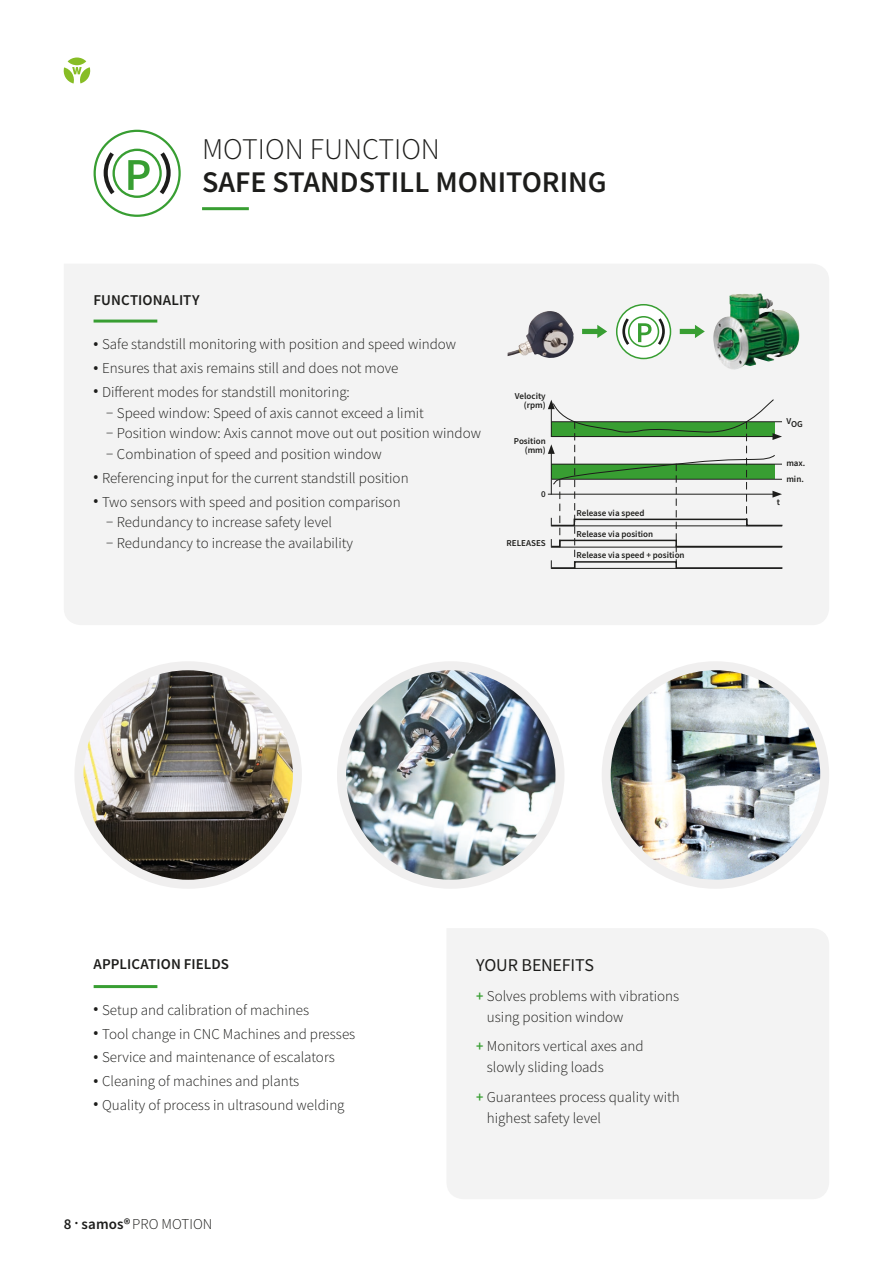
<style>
.page{position:relative;width:893px;height:1263px;background:#fff}
.page>*{position:absolute;margin:0;border:0;box-sizing:border-box;transform-origin:0 0}
.t1{font:600 30px "Source Sans Pro";color:#1d1d1b}
.t2{font:300 30px "Source Sans Pro";color:#1d1d1b}
.t3{font:18px "Source Sans Pro";letter-spacing:-.01em;color:#1d1d1b}
.t4{font:300 15px/20.7px "Source Sans Pro";color:#1d1d1b}
.t5{font:600 15px "Source Sans Pro";letter-spacing:.005em;color:#1d1d1b}
.t6{font:600 9px/9px "Source Sans Pro";color:#1d1d1b;text-align:right}
.s1{font-weight:600}
.s2{font-weight:600;color:#389e32}
</style>
<div class="page">
<div style="left:64px;top:264px;width:765px;height:361px;background:#f3f3f3"></div>
<div style="left:447px;top:928px;width:382px;height:271px;background:#f3f3f3"></div>
<hr style="left:94px;top:320px;width:63px;height:3px;background:#389e32">
<hr style="left:94px;top:985px;width:63px;height:3px;background:#389e32">
<img style="left:79px;top:666px;width:218px;height:218px;border-radius:109px">
<div style="left:74px;top:661px;width:228px;height:228px;border:9px solid #f0efef;border-radius:50%"></div>
<img style="left:606px;top:666px;width:219px;height:218px;border-radius:109px">
<div style="left:602px;top:661px;width:227px;height:228px;border:9px solid #f0efef;border-radius:50%"></div>
<img style="left:341px;top:666px;width:219px;height:218px;border-radius:109px">
<div style="left:337px;top:661px;width:227px;height:228px;border:9px solid #f0efef;border-radius:50%"></div>
<hr style="left:202px;top:207px;width:47px;height:3px;background:#389e32">
<img style="left:713px;top:293px;width:86px;height:78px">
<img style="left:508px;top:311px;width:66px;height:49px">
<svg style="left:95px;top:131px;width:85px;height:85px"></svg>
<div style="left:94px;top:130px;width:87px;height:87px;border:2px solid #389e32;border-radius:50%"></div>
<svg style="left:102px;top:148px;width:17px;height:51px"></svg>
<svg style="left:156px;top:148px;width:17px;height:51px"></svg>
<svg style="left:114px;top:150px;width:47px;height:47px"></svg>
<div style="left:112px;top:149px;width:50px;height:49px;border:2px solid #389e32;border-radius:50%"></div>
<svg style="left:128px;top:160px;width:22px;height:30px"></svg>
<div style="left:617px;top:305px;width:53px;height:53px;background:#fff;border-radius:50%"></div>
<div style="left:616px;top:304px;width:55px;height:55px;border:2px solid #389e32;border-radius:50%"></div>
<svg style="left:621px;top:315px;width:11px;height:33px"></svg>
<div style="left:629px;top:317px;width:29px;height:29px;background:#fff;border-radius:50%"></div>
<div style="left:628px;top:316px;width:31px;height:31px;border:2px solid #389e32;border-radius:50%"></div>
<svg style="left:638px;top:315px;width:28px;height:33px"></svg>
<svg style="left:548px;top:399px;width:236px;height:170px"></svg>
<svg style="left:582px;top:325px;width:25px;height:13px"></svg>
<svg style="left:680px;top:325px;width:25px;height:13px"></svg>
<div style="left:68px;top:58px;width:18px;height:7px;background:#87bd25;border-radius:50%"></div>
<svg style="left:63px;top:67px;width:28px;height:17px"></svg>
<h1 class="t2" style="left:202px;top:131px;width:239px">MOTION FUNCTION</h1>
<h1 class="t1" style="left:202px;top:162px;width:406px">SAFE STANDSTILL MONITORING</h1>
<p class="t5" style="left:94px;top:290px;width:108px">FUNCTIONALITY</p>
<p class="t4" style="left:94px;top:334px;width:364px"><span class="s1">•</span> Safe standstill monitoring with position and speed window</p>
<p class="t4" style="left:94px;top:358px;width:306px"><span class="s1">•</span> Ensures that axis remains still and does not move</p>
<p class="t4" style="left:106px;top:381px;width:376px;text-indent:-13px"><span class="s1">•</span> Different modes for standstill monitoring:<br>− Speed window: Speed of axis cannot exceed a limit<br>− Position window: Axis cannot move out out position window − Combination of speed and position window</p>
<p class="t4" style="left:94px;top:467px;width:317px"><span class="s1">•</span> Referencing input for the current standstill position</p>
<p class="t4" style="left:106px;top:491px;width:296px;text-indent:-13px"><span class="s1">•</span> Two sensors with speed and position comparison − Redundancy to increase safety level<br>− Redundancy to increase the availability</p>
<p class="t6" style="left:515px;top:391px;width:32px">Velocity (rpm)</p>
<p class="t6" style="left:514px;top:436px;width:33px">Position (mm)</p>
<p class="t6" style="left:541px;top:490px;width:6px">0</p>
<p class="t6" style="left:507px;top:538px;width:41px">RELEASES</p>
<p class="t6" style="left:577px;top:508px;width:69px">Release via speed</p>
<p class="t6" style="left:577px;top:530px;width:78px">Release via position</p>
<p class="t6" style="left:577px;top:550px;width:110px">Release via speed + position</p>
<p class="t6" style="left:786px;top:419px;width:18px">VOG</p>
<p class="t6" style="left:786px;top:456px;width:20px;line-height:15.1px;text-align:left">max. min.</p>
<p class="t6" style="left:777px;top:498px;width:5px">t</p>
<p class="t5" style="left:94px;top:954px;width:137px">APPLICATION FIELDS</p>
<p class="t4" style="left:94px;top:999px;width:217px"><span class="s1">•</span> Setup and calibration of machines</p>
<p class="t4" style="left:94px;top:1023px;width:263px"><span class="s1">•</span> Tool change in CNC Machines and presses</p>
<p class="t4" style="left:94px;top:1047px;width:243px"><span class="s1">•</span> Service and maintenance of escalators</p>
<p class="t4" style="left:94px;top:1071px;width:207px"><span class="s1">•</span> Cleaning of machines and plants</p>
<p class="t4" style="left:94px;top:1094px;width:252px"><span class="s1">•</span> Quality of process in ultrasound welding</p>
<p class="t4" style="left:64px;top:1214px;width:150px"><span class="s1">8 </span><sup>.</sup> <span class="s1">samos®</span>PRO MOTION</p>
<p class="t3" style="left:476px;top:954px;width:119px">YOUR BENEFITS</p>
<p class="t4" style="left:487px;top:985px;width:194px;text-indent:-11px"><span class="s2">+</span> Solves problems with vibrations using position window</p>
<p class="t4" style="left:487px;top:1036px;width:158px;text-indent:-11px"><span class="s2">+</span> Monitors vertical axes and slowly sliding loads</p>
<p class="t4" style="left:487px;top:1086px;width:194px;text-indent:-11px"><span class="s2">+</span> Guarantees process quality with highest safety level</p>
</div>
